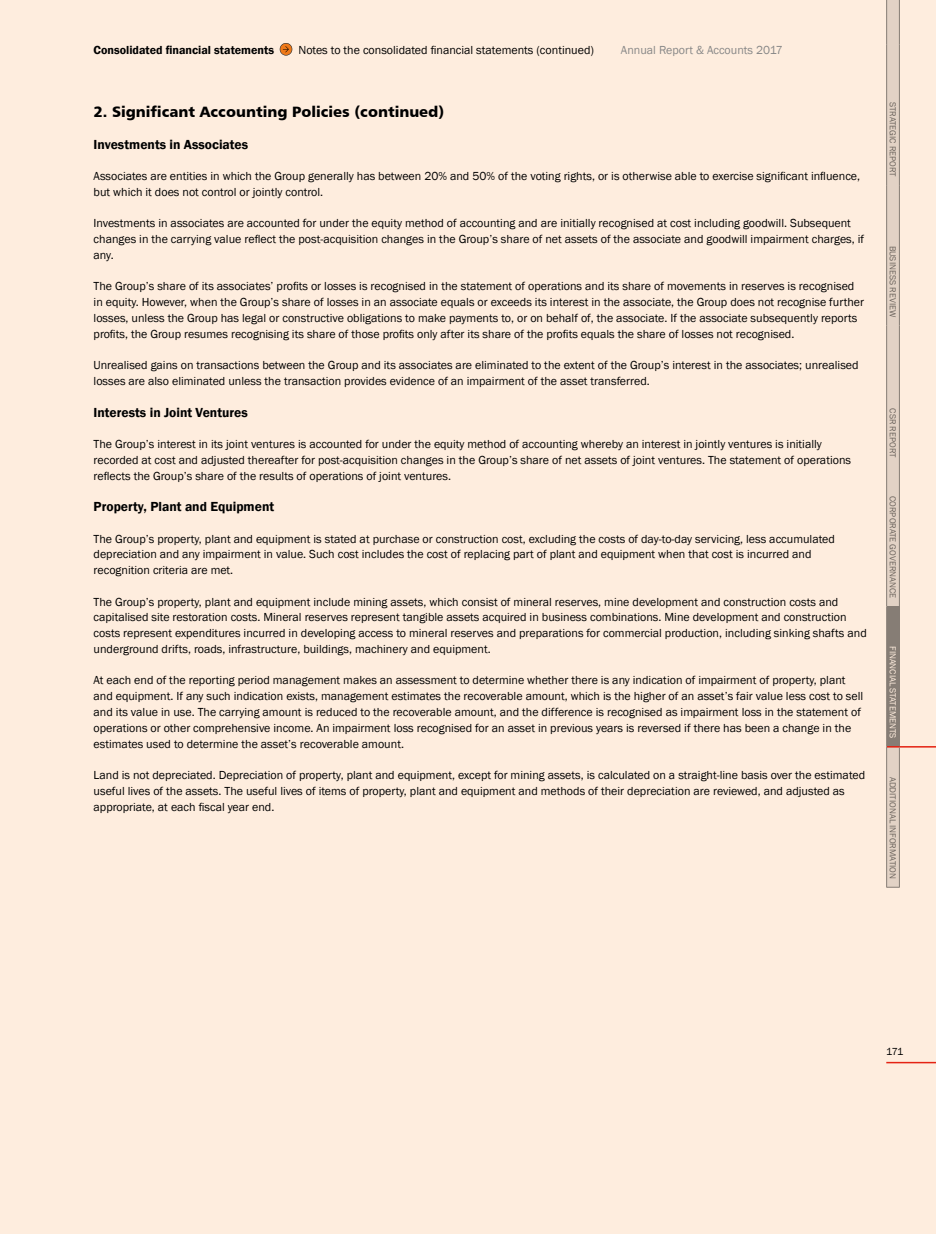
<style>
.page{position:relative;width:936px;height:1234px;background:#fff}
.page>*{position:absolute;margin:0;border:0;box-sizing:border-box;transform-origin:0 0}
.t1{font:15px "Humanist 777 BT Black B";color:#000}
.t2{font:600 13.5px "Franklin Gothic";color:#000}
.t3{font:12px/15.8px "Franklin Gothic";color:#000}
.t4{font:600 12px "Franklin Gothic";color:#000}
.t5{font:12px "Franklin Gothic";color:#878787}
.t6{font:10.5px "Franklin Gothic";color:#000}
.t7{font:9px "Franklin Gothic";color:#706f6f}
.t8{font:9px "Franklin Gothic";color:#fff}
</style>
<div class="page">
<div style="left:0;top:0;width:935px;height:1233px;background:#feedde"></div>
<svg style="left:280px;top:43px;width:12px;height:12px"></svg>
<hr style="left:886px;top:1061px;width:49px;height:2px;background:#e42313">
<hr style="left:899px;top:746px;width:36px;height:1px;background:#e42313">
<svg style="left:886px;top:0;width:13px;height:887px;background:#cdbeb2"></svg>
<p class="t4" style="left:94px;top:43px;width:182px">Consolidated financial statements</p>
<p class="t3" style="left:298px;top:42px;width:297px">Notes to the consolidated financial statements (continued)</p>
<p class="t5" style="left:621px;top:43px;width:163px">Annual Report &amp; Accounts 2017</p>
<p class="t1" style="left:94px;top:102px;width:352px">2. Significant Accounting Policies (continued)</p>
<p class="t2" style="left:94px;top:136px;width:156px">Investments in Associates</p>
<p class="t3" style="left:94px;top:168px;width:768px">Associates are entities in which the Group generally has between 20% and 50% of the voting rights, or is otherwise able to exercise significant influence, but which it does not control or jointly control.</p>
<p class="t3" style="left:94px;top:216px;width:772px">Investments in associates are accounted for under the equity method of accounting and are initially recognised at cost including goodwill. Subsequent changes in the carrying value reflect the post-acquisition changes in the Group’s share of net assets of the associate and goodwill impairment charges, if any.</p>
<p class="t3" style="left:94px;top:279px;width:772px">The Group’s share of its associates’ profits or losses is recognised in the statement of operations and its share of movements in reserves is recognised in equity. However, when the Group’s share of losses in an associate equals or exceeds its interest in the associate, the Group does not recognise further losses, unless the Group has legal or constructive obligations to make payments to, or on behalf of, the associate. If the associate subsequently reports profits, the Group resumes recognising its share of those profits only after its share of the profits equals the share of losses not recognised.</p>
<p class="t3" style="left:94px;top:357px;width:766px">Unrealised gains on transactions between the Group and its associates are eliminated to the extent of the Group’s interest in the associates; unrealised losses are also eliminated unless the transaction provides evidence of an impairment of the asset transferred.</p>
<p class="t2" style="left:94px;top:403px;width:156px">Interests in Joint Ventures</p>
<p class="t3" style="left:94px;top:436px;width:759px">The Group’s interest in its joint ventures is accounted for under the equity method of accounting whereby an interest in jointly ventures is initially recorded at cost and adjusted thereafter for post-acquisition changes in the Group’s share of net assets of joint ventures. The statement of operations reflects the Group’s share of the results of operations of joint ventures.</p>
<p class="t2" style="left:94px;top:498px;width:182px">Property, Plant and Equipment</p>
<p class="t3" style="left:94px;top:531px;width:742px">The Group’s property, plant and equipment is stated at purchase or construction cost, excluding the costs of day-to-day servicing, less accumulated depreciation and any impairment in value. Such cost includes the cost of replacing part of plant and equipment when that cost is incurred and recognition criteria are met.</p>
<p class="t3" style="left:94px;top:594px;width:774px">The Group’s property, plant and equipment include mining assets, which consist of mineral reserves, mine development and construction costs and capitalised site restoration costs. Mineral reserves represent tangible assets acquired in business combinations. Mine development and construction costs represent expenditures incurred in developing access to mineral reserves and preparations for commercial production, including sinking shafts and underground drifts, roads, infrastructure, buildings, machinery and equipment.</p>
<p class="t3" style="left:94px;top:672px;width:771px">At each end of the reporting period management makes an assessment to determine whether there is any indication of impairment of property, plant and equipment. If any such indication exists, management estimates the recoverable amount, which is the higher of an asset’s fair value less cost to sell and its value in use. The carrying amount is reduced to the recoverable amount, and the difference is recognised as impairment loss in the statement of operations or other comprehensive income. An impairment loss recognised for an asset in previous years is reversed if there has been a change in the estimates used to determine the asset’s recoverable amount.</p>
<p class="t3" style="left:94px;top:767px;width:773px">Land is not depreciated. Depreciation of property, plant and equipment, except for mining assets, is calculated on a straight-line basis over the estimated useful lives of the assets. The useful lives of items of property, plant and equipment and methods of their depreciation are reviewed, and adjusted as appropriate, at each fiscal year end.</p>
<p class="t7" style="left:898px;top:102px;width:76px;rotate:90deg">STRATEGIC REPORT</p>
<p class="t7" style="left:898px;top:245px;width:73px;rotate:90deg">BUSINESS REVIEW</p>
<p class="t7" style="left:898px;top:408px;width:51px;rotate:90deg">CSR REPORT</p>
<p class="t7" style="left:898px;top:496px;width:103px;rotate:90deg">CORPORATE GOVERNANCE</p>
<p class="t8" style="left:898px;top:645px;width:94px;rotate:90deg">FINANCIAL STATEMENTS</p>
<p class="t7" style="left:898px;top:776px;width:103px;rotate:90deg">ADDITIONAL INFORMATION</p>
<p class="t6" style="left:886px;top:1045px;width:18px">171</p>
</div>
